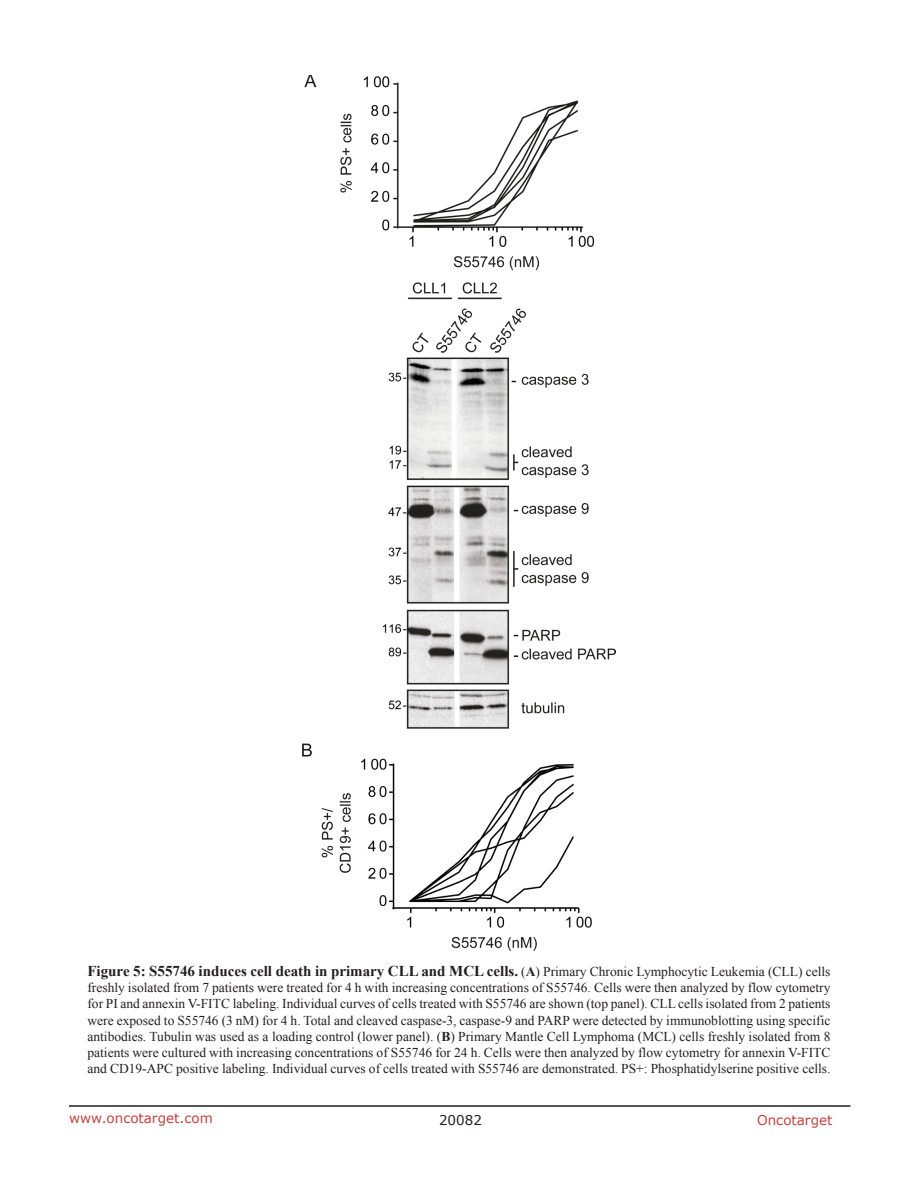
<style>
.page{position:relative;width:918px;height:1188px;background:#fff}
.page>*{position:absolute;margin:0;border:0;box-sizing:border-box;transform-origin:0 0}
.Figuretrx{font:700 15px "Times New Roman";color:#231f20}
.Figuretrx-2{font:13.5px/16.2px "Times New Roman";color:#231f20;text-align:justify}
.t1{font:13.5px "Verdana";color:#c24141}
.t2{font:13.5px "Verdana";color:#231f20}
.s1{font-weight:400;font-size:13.5px}
.s2{font-size:13.5px}
.s3{font-weight:700}
</style>
<div class="page">
<hr style="left:69px;top:1105px;width:781px;height:2px;background:#231f20">
<img style="left:302px;top:75px;width:314px;height:876px">
<p class="Figuretrx" style="left:87px;top:961px;width:745px">Figure 5: S55746 induces cell death in primary CLL and MCL cells. <span class="s1">(</span><span class="s2">A</span><span class="s1">) Primary Chronic Lymphocytic Leukemia (CLL) cells</span></p>
<p class="Figuretrx-2" style="left:87px;top:979px;width:745px">freshly isolated from 7 patients were treated for 4 h with increasing concentrations of S55746. Cells were then analyzed by flow cytometry for PI and annexin V-FITC labeling. Individual curves of cells treated with S55746 are shown (top panel). CLL cells isolated from 2 patients were exposed to S55746 (3 nM) for 4 h. Total and cleaved caspase-3, caspase-9 and PARP were detected by immunoblotting using specific antibodies. Tubulin was used as a loading control (lower panel). (<span class="s3">B</span>) Primary Mantle Cell Lymphoma (MCL) cells freshly isolated from 8 patients were cultured with increasing concentrations of S55746 for 24 h. Cells were then analyzed by flow cytometry for annexin V-FITC and CD19-APC positive labeling. Individual curves of cells treated with S55746 are demonstrated. PS+: Phosphatidylserine positive cells.</p>
<p class="t1" style="left:69px;top:1109px;width:145px">www.oncotarget.com</p>
<p class="t2" style="left:439px;top:1111px;width:44px">20082</p>
<p class="t1" style="left:757px;top:1111px;width:77px">Oncotarget</p>
</div>
